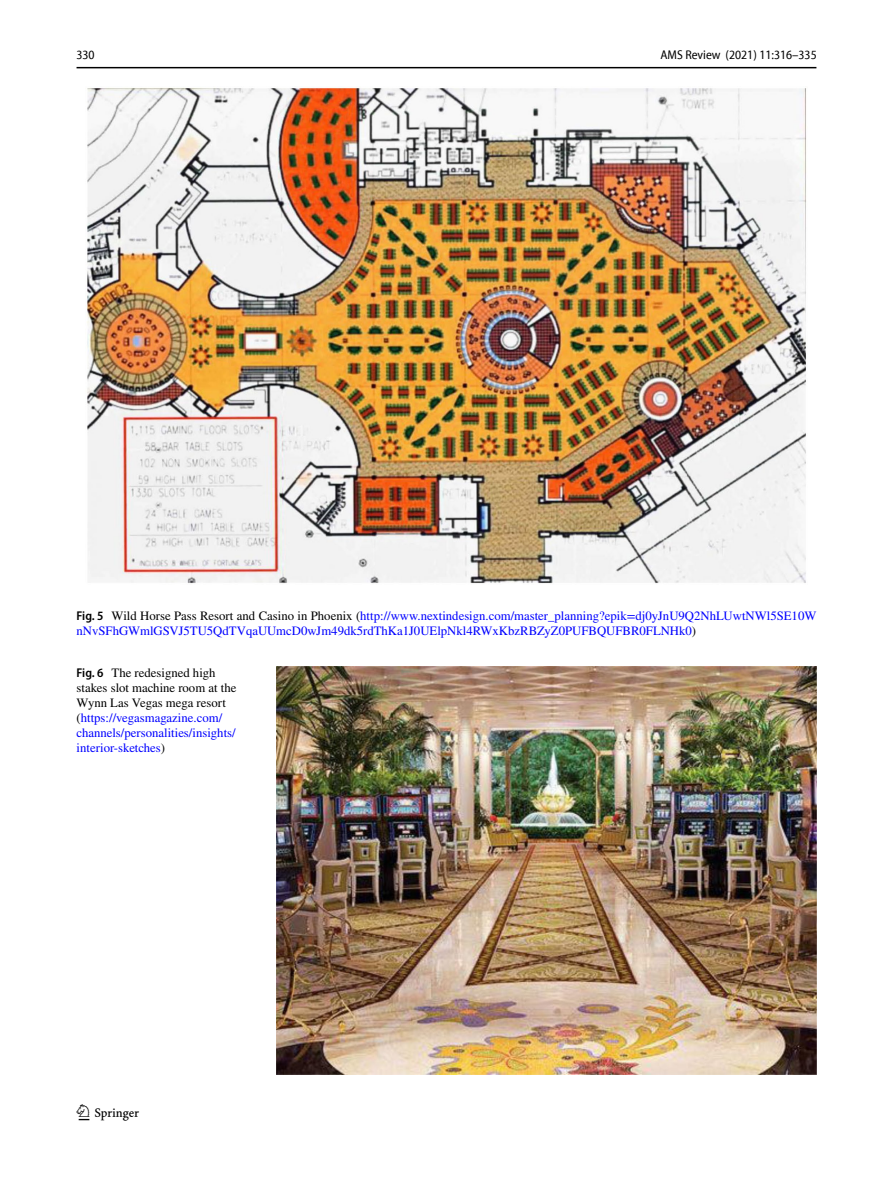
<style>
.page{position:relative;width:893px;height:1187px;background:#fff}
.page>*{position:absolute;margin:0;border:0;box-sizing:border-box;transform-origin:0 0}
.t1{font:22.5px "Springnew Regular 2";color:#000}
.t2{font:12.75px/15px "STIX";color:#00f}
.t3{font:semi-condensed 12.75px "Myriad Pro Unic";color:#000}
.s1{font-family:"Myriad Pro";font-weight:600;font-stretch:semi-condensed;color:#000}
.s2{color:#000}
</style>
<div class="page">
<hr style="left:77px;top:67px;width:739px;height:1px;background:#000">
<img style="left:87px;top:87px;width:719px;height:497px">
<img style="left:276px;top:667px;width:540px;height:406px">
<p class="t3" style="left:77px;top:50px;width:20px">330</p>
<p class="t3" style="left:660px;top:50px;width:158px">AMS Review (2021) 11:316–335</p>
<p class="t2" style="left:77px;top:609px;width:741px"><span class="s1">Fig. 5</span> <span class="s2">Wild Horse Pass Resort and Casino in Phoenix (</span>http://www.nextindesign.com/master_planning?epik=dj0yJnU9Q2NhLUwtNWl5SE10W nNvSFhGWmlGSVJ5TU5QdTVqaUUmcD0wJm49dk5rdThKa1J0UElpNkl4RWxKbzRBZyZ0PUFBQUFBR0FLNHk0<span class="s2">)</span></p>
<p class="t2" style="left:77px;top:665px;width:161px"><span class="s1">Fig. 6</span> <span class="s2">The redesigned high stakes slot machine room at the<br>Wynn Las Vegas mega resort (</span>https://vegasmagazine.com/ channels/personalities/insights/ interior-sketches<span class="s2">)</span></p>
<h1 class="t1" style="left:79px;top:1104px;width:62px">1 3</h1>
</div>
